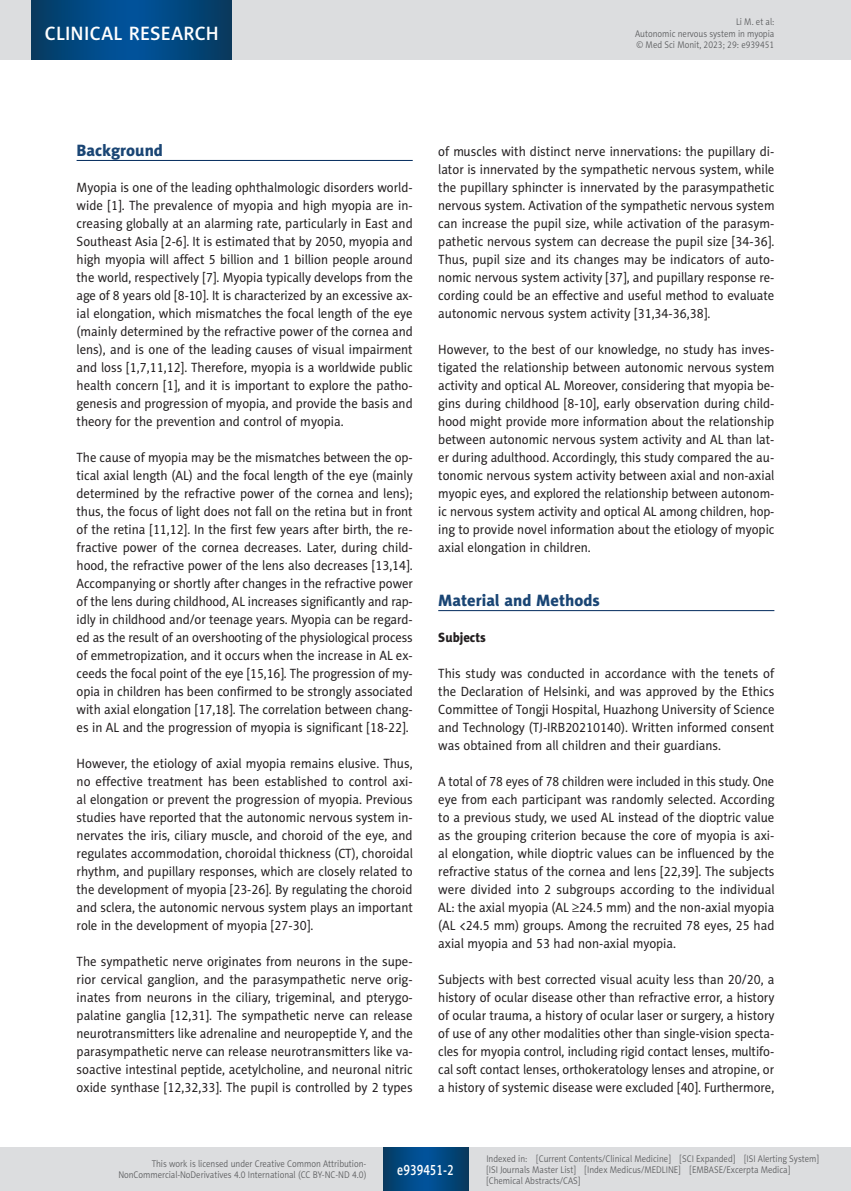
<style>
.page{position:relative;width:851px;height:1191px;background:#fff}
.page>*{position:absolute;margin:0;border:0;box-sizing:border-box;transform-origin:0 0}
.t1{font:19.5px "Naomi Sans EFN Medium";letter-spacing:.015em;color:#fff}
.MSM_Headline_1{font:16.5px "Naomi Sans EFN Heavy";color:#1a4574}
.MSM_e-PAGINA{font:15px "Naomi Sans EFN Medium";color:#fff;scale:.8 1}
.MSM_Body{font:13.5px/18px "Naomi Sans EFN";color:#231f20;text-align:justify;scale:.95 1}
.MSM_Body-2{font:13.5px/18px "Naomi Sans EFN";color:#231f20;text-align:justify;scale:.93 1}
.MSM_Headline_2{font:13.5px "Naomi Sans EFN Heavy";color:#231f20;scale:.95 1}
.MSM_pagina_sygnatura{font:9.75px/11.2px "Naomi Sans EFN Light";color:#57585a;scale:.9 1}
.MSM_pagina_zywa{font:9.75px/11.2px "Naomi Sans EFN Light";color:#57585a;text-align:right;scale:.9 1}
.s1{font-family:"Standard Sym L"}
</style>
<div class="page">
<hr style="left:77px;top:160px;width:335px;height:1px;background:#00295c">
<hr style="left:438px;top:610px;width:336px;height:1px;background:#00295c">
<div style="left:0;top:1148px;width:850px;height:43px;background:#dcdddf"></div>
<svg style="left:383px;top:1147px;width:85px;height:43px"></svg>
<div style="left:0;top:0;width:850px;height:60px;background:#dcdddf"></div>
<hr style="left:850px;top:0;width:1px;height:60px;background:#dcdddf">
<svg style="left:32px;top:0;width:200px;height:60px"></svg>
<h1 class="t1" style="left:45px;top:22px;width:175px">CLINICAL RESEARCH</h1>
<p class="MSM_pagina_zywa" style="left:635px;top:16px;width:156px">Li M. et al:<br>Autonomic nervous system in myopia</p>
<p class="MSM_pagina_sygnatura" style="left:636px;top:39px;width:154px">© Med Sci Monit, 2023; 29: e939451</p>
<p class="MSM_Headline_1" style="left:77px;top:140px;width:88px">Background</p>
<p class="MSM_Body" style="left:77px;top:178px;width:355px">Myopia is one of the leading ophthalmologic disorders world&shy;wide [1]. The prevalence of myopia and high myopia are in&shy;creasing globally at an alarming rate, particularly in East and Southeast Asia [2-6]. It is estimated that by 2050, myopia and high myopia will affect 5 billion and 1 billion people around the world, respectively [7]. Myopia typically develops from the age of 8 years old [8-10]. It is characterized by an excessive ax&shy;ial elongation, which mismatches the focal length of the eye (mainly determined by the refractive power of the cornea and lens), and is one of the leading causes of visual impairment and loss [1,7,11,12]. Therefore, myopia is a worldwide public health concern [1], and it is important to explore the patho&shy;genesis and progression of myopia, and provide the basis and theory for the prevention and control of myopia.</p>
<p class="MSM_Body" style="left:77px;top:448px;width:355px">The cause of myopia may be the mismatches between the op&shy;tical axial length (AL) and the focal length of the eye (mainly determined by the refractive power of the cornea and lens); thus, the focus of light does not fall on the retina but in front of the retina [11,12]. In the first few years after birth, the re&shy;fractive power of the cornea decreases. Later, during child&shy;hood, the refractive power of the lens also decreases [13,14].<br>Accompanying or shortly after changes in the refractive power of the lens during childhood, AL increases significantly and rap&shy;idly in childhood and/or teenage years. Myopia can be regard&shy;ed as the result of an overshooting of the physiological process of emmetropization, and it occurs when the increase in AL ex&shy;ceeds the focal point of the eye [15,16]. The progression of my&shy;opia in children has been confirmed to be strongly associated with axial elongation [17,18]. The correlation between chang&shy;es in AL and the progression of myopia is significant [18-22].</p>
<p class="MSM_Body" style="left:77px;top:754px;width:355px">However, the etiology of axial myopia remains elusive. Thus, no effective treatment has been established to control axi&shy;al elongation or prevent the progression of myopia. Previous studies have reported that the autonomic nervous system in&shy;nervates the iris, ciliary muscle, and choroid of the eye, and regulates accommodation, choroidal thickness (CT), choroidal rhythm, and pupillary responses, which are closely related to the development of myopia [23-26]. By regulating the choroid and sclera, the autonomic nervous system plays an important role in the development of myopia [27-30].</p>
<p class="MSM_Body" style="left:77px;top:952px;width:355px">The sympathetic nerve originates from neurons in the supe&shy;rior cervical ganglion, and the parasympathetic nerve orig&shy;inates from neurons in the ciliary, trigeminal, and pterygo&shy;palatine ganglia [12,31]. The sympathetic nerve can release neurotransmitters like adrenaline and neuropeptide Y, and the parasympathetic nerve can release neurotransmitters like va&shy;soactive intestinal peptide, acetylcholine, and neuronal nitric oxide synthase [12,32,33]. The pupil is controlled by 2 types</p>
<p class="MSM_Body" style="left:438px;top:142px;width:355px">of muscles with distinct nerve innervations: the pupillary di&shy;lator is innervated by the sympathetic nervous system, while the pupillary sphincter is innervated by the parasympathetic nervous system. Activation of the sympathetic nervous system can increase the pupil size, while activation of the parasym&shy;pathetic nervous system can decrease the pupil size [34-36].<br>Thus, pupil size and its changes may be indicators of auto&shy;nomic nervous system activity [37], and pupillary response re&shy;cording could be an effective and useful method to evaluate autonomic nervous system activity [31,34-36,38].</p>
<p class="MSM_Body" style="left:438px;top:340px;width:355px">However, to the best of our knowledge, no study has inves&shy;tigated the relationship between autonomic nervous system activity and optical AL. Moreover, considering that myopia be&shy;gins during childhood [8-10], early observation during child&shy;hood might provide more information about the relationship between autonomic nervous system activity and AL than lat&shy;er during adulthood. Accordingly, this study compared the au&shy;tonomic nervous system activity between axial and non-axial myopic eyes, and explored the relationship between autonom&shy;ic nervous system activity and optical AL among children, hop&shy;ing to provide novel information about the etiology of myopic axial elongation in children.</p>
<p class="MSM_Headline_1" style="left:438px;top:590px;width:163px">Material and Methods</p>
<p class="MSM_Headline_2" style="left:438px;top:629px;width:52px">Subjects</p>
<p class="MSM_Body" style="left:438px;top:664px;width:355px">This study was conducted in accordance with the tenets of the Declaration of Helsinki, and was approved by the Ethics Committee of Tongji Hospital, Huazhong University of Science and Technology (TJ-IRB20210140). Written informed consent was obtained from all children and their guardians.</p>
<p class="MSM_Body-2" style="left:438px;top:772px;width:363px">A total of 78 eyes of 78 children were included in this study. One eye from each participant was randomly selected. According to a previous study, we used AL instead of the dioptric value as the grouping criterion because the core of myopia is axi&shy;al elongation, while dioptric values can be influenced by the refractive status of the cornea and lens [22,39]. The subjects were divided into 2 subgroups according to the individual AL: the axial myopia (AL <span class="s1">³</span>24.5 mm) and the non-axial myopia (AL &lt;24.5 mm) groups. Among the recruited 78 eyes, 25 had axial myopia and 53 had non-axial myopia.</p>
<p class="MSM_Body" style="left:438px;top:970px;width:355px">Subjects with best corrected visual acuity less than 20/20, a history of ocular disease other than refractive error, a history of ocular trauma, a history of ocular laser or surgery, a history of use of any other modalities other than single-vision specta&shy;cles for myopia control, including rigid contact lenses, multifo&shy;cal soft contact lenses, orthokeratology lenses and atropine, or a history of systemic disease were excluded [40]. Furthermore,</p>
<p class="MSM_pagina_sygnatura" style="left:118px;top:1158px;width:277px;text-align:right">This work is licensed under Creative Common Attribution-<br>NonCommercial-NoDerivatives 4.0 International (CC BY-NC-ND 4.0)</p>
<p class="MSM_e-PAGINA" style="left:397px;top:1160px;width:72px">e939451-2</p>
<p class="MSM_pagina_sygnatura" style="left:486px;top:1152px;width:371px">Indexed in: [Current Contents/Clinical Medicine] [SCI Expanded] [ISI Alerting System] [ISI Journals Master List] [Index Medicus/MEDLINE] [EMBASE/Excerpta Medica] [Chemical Abstracts/CAS]</p>
</div>
